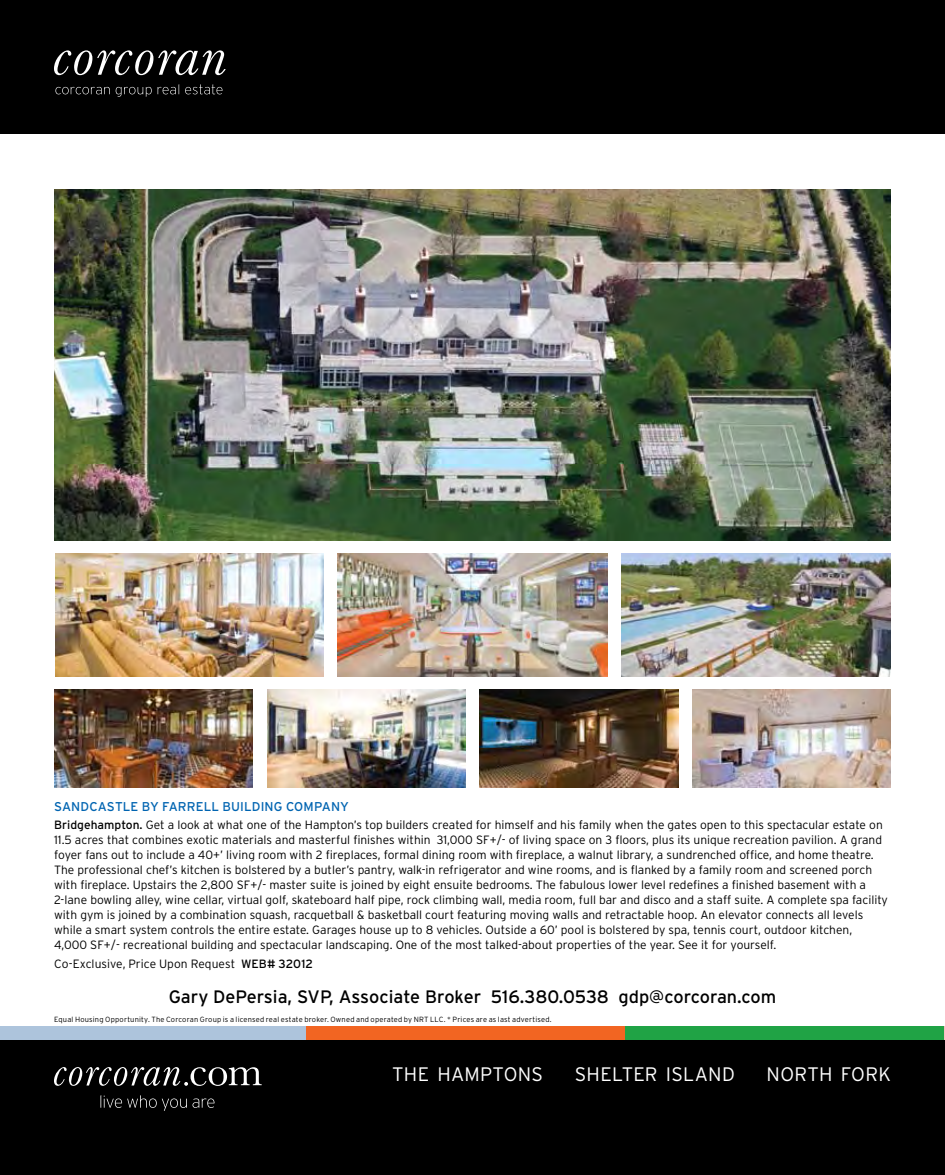
<style>
.page{position:relative;width:945px;height:1175px;background:#fff}
.page>*{position:absolute;margin:0;border:0;box-sizing:border-box;transform-origin:0 0}
.t1{font:300 19.5px "Interstate";letter-spacing:.01em;color:#fff}
.t2{font:18px "Interstate";color:#000}
.t3{font:12.75px "Interstate";letter-spacing:.005em;color:#0064b1}
.t4{font:300 12px/15px "Interstate";color:#000}
.t5{font:300 7.5px "Interstate";letter-spacing:.025em;color:#000}
.s1{font-weight:400}
</style>
<div class="page">
<div style="left:0;top:0;width:945px;height:134px;background:#000"></div>
<svg style="left:54px;top:50px;width:172px;height:25px"></svg>
<svg style="left:55px;top:87px;width:55px;height:7px"></svg>
<svg style="left:116px;top:87px;width:36px;height:10px"></svg>
<svg style="left:158px;top:84px;width:64px;height:10px"></svg>
<div style="left:0;top:1040px;width:945px;height:134px;background:#000"></div>
<div style="left:0;top:1026px;width:306px;height:14px;background:#adc4dc"></div>
<div style="left:306px;top:1026px;width:319px;height:14px;background:#f26522"></div>
<div style="left:625px;top:1026px;width:320px;height:14px;background:#20a345"></div>
<svg style="left:944px;top:1026px;width:1px;height:14px"></svg>
<svg style="left:54px;top:1067px;width:208px;height:18px"></svg>
<svg style="left:100px;top:1095px;width:87px;height:15px"></svg>
<svg style="left:193px;top:1098px;width:22px;height:9px"></svg>
<img style="left:54px;top:189px;width:837px;height:351px">
<img style="left:56px;top:553px;width:268px;height:123px">
<img style="left:621px;top:553px;width:270px;height:123px">
<img style="left:338px;top:553px;width:269px;height:123px">
<img style="left:692px;top:689px;width:199px;height:98px">
<img style="left:267px;top:689px;width:198px;height:98px">
<img style="left:480px;top:689px;width:198px;height:98px">
<img style="left:54px;top:689px;width:199px;height:98px">
<p class="t3" style="left:54px;top:799px;width:296px">sandcastle by farrell building company</p>
<p class="t4" style="left:54px;top:817px;width:835px"><span class="s1">Bridgehampton.</span> Get a look at what one of the Hampton’s top builders created for himself and his family when the gates open to this spectacular estate on 11.5 acres that combines exotic materials and masterful finishes within 31,000 SF+/- of living space on 3 floors, plus its unique recreation pavilion. A grand foyer fans out to include a 40+’ living room with 2 fireplaces, formal dining room with fireplace, a walnut library, a sundrenched office, and home theatre.<br>The professional chef’s kitchen is bolstered by a butler’s pantry, walk-in refrigerator and wine rooms, and is flanked by a family room and screened porch with fireplace. Upstairs the 2,800 SF+/- master suite is joined by eight ensuite bedrooms. The fabulous lower level redefines a finished basement with a 2-lane bowling alley, wine cellar, virtual golf, skateboard half pipe, rock climbing wall, media room, full bar and disco and a staff suite. A complete spa facility with gym is joined by a combination squash, racquetball &amp; basketball court featuring moving walls and retractable hoop. An elevator connects all levels while a smart system controls the entire estate. Garages house up to 8 vehicles. Outside a 60’ pool is bolstered by spa, tennis court, outdoor kitchen, 4,000 SF+/- recreational building and spectacular landscaping. One of the most talked-about properties of the year. See it for yourself.</p>
<p class="t4" style="left:54px;top:956px;width:260px">Co-Exclusive, Price Upon Request <span class="s1">WEB# 32012</span></p>
<p class="t2" style="left:169px;top:987px;width:609px">Gary DePersia, SVP, Associate Broker 516.380.0538 gdp@corcoran.com</p>
<p class="t5" style="left:54px;top:1014px;width:499px">Equal Housing Opportunity. The Corcoran Group is a licensed real estate broker. Owned and operated by NRT LLC. * Prices are as last advertised.</p>
<p class="t1" style="left:392px;top:1062px;width:152px">THE HAMPTONS</p>
<p class="t1" style="left:575px;top:1062px;width:162px">SHELTER ISLAND</p>
<p class="t1" style="left:767px;top:1062px;width:126px">NORTH FORK</p>
</div>
